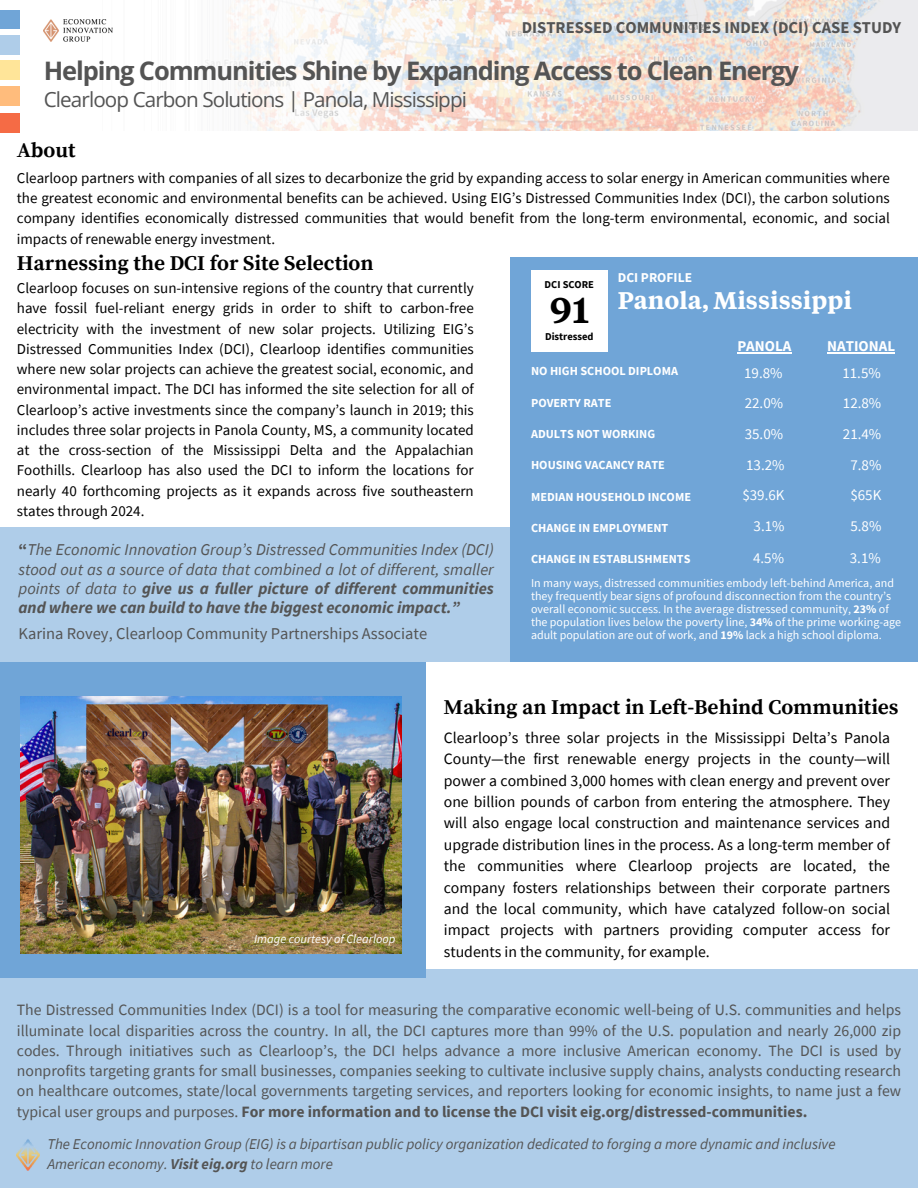
<style>
.page{position:relative;width:918px;height:1188px;background:#fff}
.page>*{position:absolute;margin:0;border:0;box-sizing:border-box;transform-origin:0 0}
.t1{font:600 35.55px "Tiempos Text";color:#000}
.t2{font:700 25.5px "Open Sans";letter-spacing:-.045em;color:#545454}
.t3{font:600 24px "Tiempos Text";color:#fff}
.t4{font:700 21px "Source Serif Pro";color:#000}
.t5{font:20.7px "Open Sans";letter-spacing:-.045em;color:#545454}
.t6{font:italic 16.5px/19.2px "Source Sans Pro";color:#545454;text-align:justify}
.t7{font:16.5px "Source Sans Pro";color:#545454}
.t8{font:700 16.5px "Source Sans Pro";color:#545454}
.t9{font:15.75px/20.2px "Source Sans Pro";color:#545454;text-align:justify}
.t10{font:15.75px/21.3px "Source Sans Pro";color:#000;text-align:justify}
.t11{font:15px/20.2px "Source Sans Pro";color:#000;text-align:justify}
.t12{font:italic 15px/20.2px "Source Sans Pro";color:#545454}
.t13{font:15px "Source Sans Pro";color:#fff}
.t14{font:700 15px "Source Sans Pro";color:#fff}
.t15{font:700 13.5px "Source Sans Pro";color:#fff}
.t16{font:700 12.3px "Source Sans Pro";color:#fff}
.t17{font:italic 12.3px "Source Sans Pro";color:#fff}
.t18{font:12px/13px "Source Sans Pro";color:#fff}
.t19{font:700 10.5px "Source Sans Pro";color:#000}
.s1{font-weight:700;font-style:normal}
.s2{font-weight:700}
</style>
<div class="page">
<div style="left:0;top:970px;width:918px;height:218px;background:#afcde9"></div>
<div style="left:0;top:661px;width:426px;height:317px;background:#70a5d7"></div>
<div style="left:0;top:527px;width:521px;height:135px;background:#afcde9"></div>
<div style="left:511px;top:257px;width:407px;height:405px;background:#70a5d7"></div>
<img style="left:21px;top:697px;width:380px;height:256px">
<hr style="left:737px;top:352px;width:54px;height:1px;background:#fff">
<hr style="left:827px;top:352px;width:68px;height:1px;background:#fff">
<div style="left:531px;top:271px;width:77px;height:81px;background:#fff"></div>
<img style="left:17px;top:1139px;width:22px;height:31px">
<img style="left:558px;top:0;width:360px;height:130px">
<img style="left:98px;top:0;width:460px;height:131px">
<div style="left:1px;top:11px;width:19px;height:18px;background:#70a5d7"></div>
<div style="left:1px;top:60px;width:19px;height:20px;background:#ffe599"></div>
<div style="left:1px;top:86px;width:19px;height:20px;background:#ffbc7c"></div>
<div style="left:1px;top:114px;width:19px;height:19px;background:#f56b45"></div>
<div style="left:1px;top:35px;width:19px;height:19px;background:#afcde9"></div>
<img style="left:44px;top:20px;width:69px;height:21px">
<h6 class="t8" style="left:522px;top:16px;width:381px">DISTRESSED COMMUNITIES INDEX (DCI) CASE STUDY</h6>
<h2 class="t2" style="left:44px;top:53px;width:757px">Helping Communities Shine by Expanding Access to Clean Energy</h2>
<h6 class="t5" style="left:44px;top:85px;width:425px">Clearloop Carbon Solutions | Panola, Mississippi</h6>
<h2 class="t4" style="left:17px;top:137px;width:60px">About</h2>
<h6 class="t11" style="left:17px;top:167px;width:875px">Clearloop partners with companies of all sizes to decarbonize the grid by expanding access to solar energy in American communities where the greatest economic and environmental benefits can be achieved. Using EIG’s Distressed Communities Index (DCI), the carbon solutions company identifies economically distressed communities that would benefit from the long-term environmental, economic, and social impacts of renewable energy investment.</h6>
<p class="t4" style="left:17px;top:251px;width:358px">Harnessing the DCI for Site Selection</p>
<p class="t11" style="left:17px;top:278px;width:458px">Clearloop focuses on sun-intensive regions of the country that currently have fossil fuel-reliant energy grids in order to shift to carbon-free electricity with the investment of new solar projects. Utilizing EIG’s Distressed Communities Index (DCI), Clearloop identifies communities where new solar projects can achieve the greatest social, economic, and environmental impact. The DCI has informed the site selection for all of Clearloop’s active investments since the company’s launch in 2019; this includes three solar projects in Panola County, MS, a community located at the cross-section of the Mississippi Delta and the Appalachian Foothills. Clearloop has also used the DCI to inform the locations for nearly 40 forthcoming projects as it expands across five southeastern states through 2024.</p>
<h4 class="t6" style="left:19px;top:540px;width:477px"><span class="s1">“</span>The Economic Innovation Group’s Distressed Communities Index (DCI) stood out as a source of data that combined a lot of different, smaller points of data to <span class="s2">give us a fuller picture of different communities and where we can build to have the biggest economic impact.”</span></h4>
<h4 class="t7" style="left:19px;top:622px;width:410px">Karina Rovey, Clearloop Community Partnerships Associate</h4>
<h6 class="t19" style="left:545px;top:278px;width:51px">DCI SCORE</h6>
<h6 class="t1" style="left:550px;top:296px;width:41px">91</h6>
<p class="t19" style="left:545px;top:329px;width:50px">Distressed</p>
<p class="t15" style="left:618px;top:268px;width:76px">DCI PROFILE</p>
<p class="t3" style="left:618px;top:290px;width:236px">Panola, Mississippi</p>
<p class="t14" style="left:737px;top:337px;width:55px">PANOLA</p>
<p class="t14" style="left:827px;top:337px;width:69px">NATIONAL</p>
<p class="t16" style="left:531px;top:363px;width:149px">NO HIGH SCHOOL DIPLOMA</p>
<h6 class="t16" style="left:531px;top:395px;width:82px">POVERTY RATE</h6>
<h6 class="t16" style="left:531px;top:426px;width:126px">ADULTS NOT WORKING</h6>
<h6 class="t16" style="left:531px;top:457px;width:135px">HOUSING VACANCY RATE</h6>
<h6 class="t16" style="left:531px;top:488px;width:162px">MEDIAN HOUSEHOLD INCOME</h6>
<p class="t16" style="left:531px;top:520px;width:139px">CHANGE IN EMPLOYMENT</p>
<p class="t16" style="left:531px;top:551px;width:161px">CHANGE IN ESTABLISHMENTS</p>
<p class="t13" style="left:744px;top:363px;width:40px">19.8%</p>
<p class="t13" style="left:842px;top:363px;width:40px">11.5%</p>
<h5 class="t13" style="left:745px;top:393px;width:40px">22.0%</h5>
<h5 class="t13" style="left:843px;top:393px;width:40px">12.8%</h5>
<p class="t13" style="left:745px;top:424px;width:40px">35.0%</p>
<p class="t13" style="left:843px;top:424px;width:40px">21.4%</p>
<h6 class="t13" style="left:746px;top:455px;width:40px">13.2%</h6>
<h6 class="t13" style="left:850px;top:455px;width:32px">7.8%</h6>
<h6 class="t13" style="left:742px;top:485px;width:44px">$39.6K</h6>
<h6 class="t13" style="left:850px;top:485px;width:32px">$65K</h6>
<p class="t13" style="left:754px;top:516px;width:32px">3.1%</p>
<p class="t13" style="left:850px;top:516px;width:32px">5.8%</p>
<p class="t13" style="left:753px;top:548px;width:32px">4.5%</p>
<p class="t13" style="left:850px;top:548px;width:32px">3.1%</p>
<p class="t18" style="left:531px;top:576px;width:372px">In many ways, distressed communities embody left-behind America, and they frequently bear signs of profound disconnection from the country’s overall economic success. In the average distressed community, <span class="s2">23%</span> of the population lives below the poverty line, <span class="s2">34%</span> of the prime working-age adult population are out of work, and <span class="s2">19%</span> lack a high school diploma.</p>
<h3 class="t17" style="left:254px;top:931px;width:143px">Image courtesy of Clearloop</h3>
<h2 class="t4" style="left:444px;top:695px;width:456px">Making an Impact in Left-Behind Communities</h2>
<p class="t10" style="left:444px;top:727px;width:448px">Clearloop’s three solar projects in the Mississippi Delta’s Panola County—the first renewable energy projects in the county—will power a combined 3,000 homes with clean energy and prevent over one billion pounds of carbon from entering the atmosphere. They will also engage local construction and maintenance services and upgrade distribution lines in the process. As a long-term member of the communities where Clearloop projects are located, the company fosters relationships between their corporate partners and the local community, which have catalyzed follow-on social impact projects with partners providing computer access for students in the community, for example.</p>
<h1 class="t9" style="left:17px;top:1000px;width:886px">The Distressed Communities Index (DCI) is a tool for measuring the comparative economic well-being of U.S. communities and helps illuminate local disparities across the country. In all, the DCI captures more than 99% of the U.S. population and nearly 26,000 zip codes. Through initiatives such as Clearloop’s, the DCI helps advance a more inclusive American economy. The DCI is used by nonprofits targeting grants for small businesses, companies seeking to cultivate inclusive supply chains, analysts conducting research on healthcare outcomes, state/local governments targeting services, and reporters looking for economic insights, to name just a few typical user groups and purposes. <span class="s2">For more information and to license the DCI visit eig.org/distressed-communities.</span></h1>
<h1 class="t12" style="left:47px;top:1134px;width:790px">The Economic Innovation Group (EIG) is a bipartisan public policy organization dedicated to forging a more dynamic and inclusive<br>American economy. <span class="s2">Visit eig.org</span> to learn more</h1>
</div>
